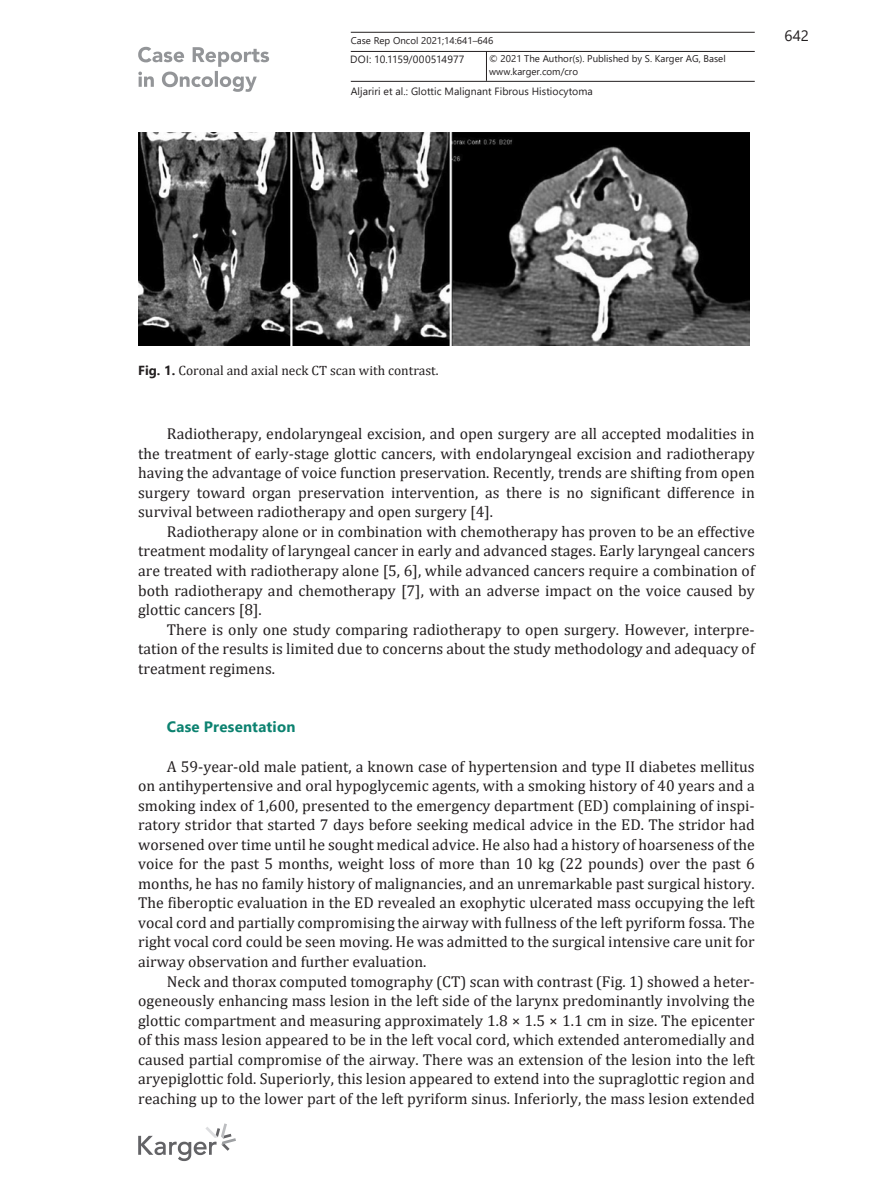
<style>
.page{position:relative;width:893px;height:1191px;background:#fff}
.page>*{position:absolute;margin:0;border:0;box-sizing:border-box;transform-origin:0 0}
.t1{font:15.75px/19.5px "Cambria";color:#231f20;text-align:justify}
.t2{font:700 15px "Segoe UI";letter-spacing:.015em;color:#0c8270}
.t3{font:15px "Segoe UI";color:#231f20}
.t4{font:13.5px "Cambria";color:#231f20}
.t5{font:10.5px "Segoe UI";letter-spacing:.005em;color:#231f20}
.t6{font:9.75px "Segoe UI";color:#231f20}
.s1{font-family:"Segoe UI";font-weight:700;font-size:13.2px}
</style>
<div class="page">
<svg style="left:138px;top:47px;width:131px;height:45px"></svg>
<hr style="left:351px;top:51px;width:404px;height:1px;background:#231f20">
<hr style="left:351px;top:81px;width:404px;height:1px;background:#231f20">
<hr style="left:351px;top:32px;width:404px;height:1px;background:#231f20">
<hr style="left:486px;top:51px;width:1px;height:30px;background:#231f20">
<svg style="left:138px;top:1123px;width:98px;height:38px"></svg>
<img style="left:138px;top:133px;width:611px;height:212px">
<p class="t6" style="left:351px;top:31px;width:144px">Case Rep Oncol 2021;14:641–646</p>
<p class="t5" style="left:350px;top:49px;width:116px">DOI: 10.1159/000514977</p>
<p class="t6" style="left:489px;top:50px;width:238px">© 2021 The Author(s). Published by S. Karger AG, Basel</p>
<p class="t6" style="left:489px;top:62px;width:90px">www.karger.com/cro</p>
<p class="t5" style="left:351px;top:81px;width:244px">Aljariri et al.: Glottic Malignant Fibrous Histiocytoma</p>
<p class="t3" style="left:785px;top:22px;width:26px">642</p>
<p class="t4" style="left:138px;top:362px;width:302px"><span class="s1">Fig. 1.</span> Coronal and axial neck CT scan with contrast.</p>
<p class="t1" style="left:138px;top:424px;width:618px;text-indent:29px">Radiotherapy, endolaryngeal excision, and open surgery are all accepted modalities in the treatment of early-stage glottic cancers, with endolaryngeal excision and radiotherapy having the advantage of voice function preservation. Recently, trends are shifting from open surgery toward organ preservation intervention, as there is no significant difference in survival between radiotherapy and open surgery [4].</p>
<p class="t1" style="left:138px;top:522px;width:618px;text-indent:29px">Radiotherapy alone or in combination with chemotherapy has proven to be an effective treatment modality of laryngeal cancer in early and advanced stages. Early laryngeal cancers are treated with radiotherapy alone [5, 6], while advanced cancers require a combination of both radiotherapy and chemotherapy [7], with an adverse impact on the voice caused by glottic cancers [8].</p>
<p class="t1" style="left:138px;top:619px;width:618px;text-indent:29px">There is only one study comparing radiotherapy to open surgery. However, interpre&shy;tation of the results is limited due to concerns about the study methodology and adequacy of treatment regimens.</p>
<p class="t2" style="left:167px;top:713px;width:130px">Case Presentation</p>
<p class="t1" style="left:138px;top:756px;width:618px;text-indent:29px">A 59-year-old male patient, a known case of hypertension and type II diabetes mellitus on antihypertensive and oral hypoglycemic agents, with a smoking history of 40 years and a smoking index of 1,600, presented to the emergency department (ED) complaining of inspi&shy;ratory stridor that started 7 days before seeking medical advice in the ED. The stridor had worsened over time until he sought medical advice. He also had a history of hoarseness of the voice for the past 5 months, weight loss of more than 10 kg (22 pounds) over the past 6 months, he has no family history of malignancies, and an unremarkable past surgical history.<br>The fiberoptic evaluation in the ED revealed an exophytic ulcerated mass occupying the left vocal cord and partially compromising the airway with fullness of the left pyriform fossa. The right vocal cord could be seen moving. He was admitted to the surgical intensive care unit for airway observation and further evaluation.</p>
<p class="t1" style="left:138px;top:971px;width:618px;text-indent:29px">Neck and thorax computed tomography (CT) scan with contrast (Fig. 1) showed a heter&shy;ogeneously enhancing mass lesion in the left side of the larynx predominantly involving the glottic compartment and measuring approximately 1.8 × 1.5 × 1.1 cm in size. The epicenter of this mass lesion appeared to be in the left vocal cord, which extended anteromedially and caused partial compromise of the airway. There was an extension of the lesion into the left aryepiglottic fold. Superiorly, this lesion appeared to extend into the supraglottic region and reaching up to the lower part of the left pyriform sinus. Inferiorly, the mass lesion extended</p>
</div>
